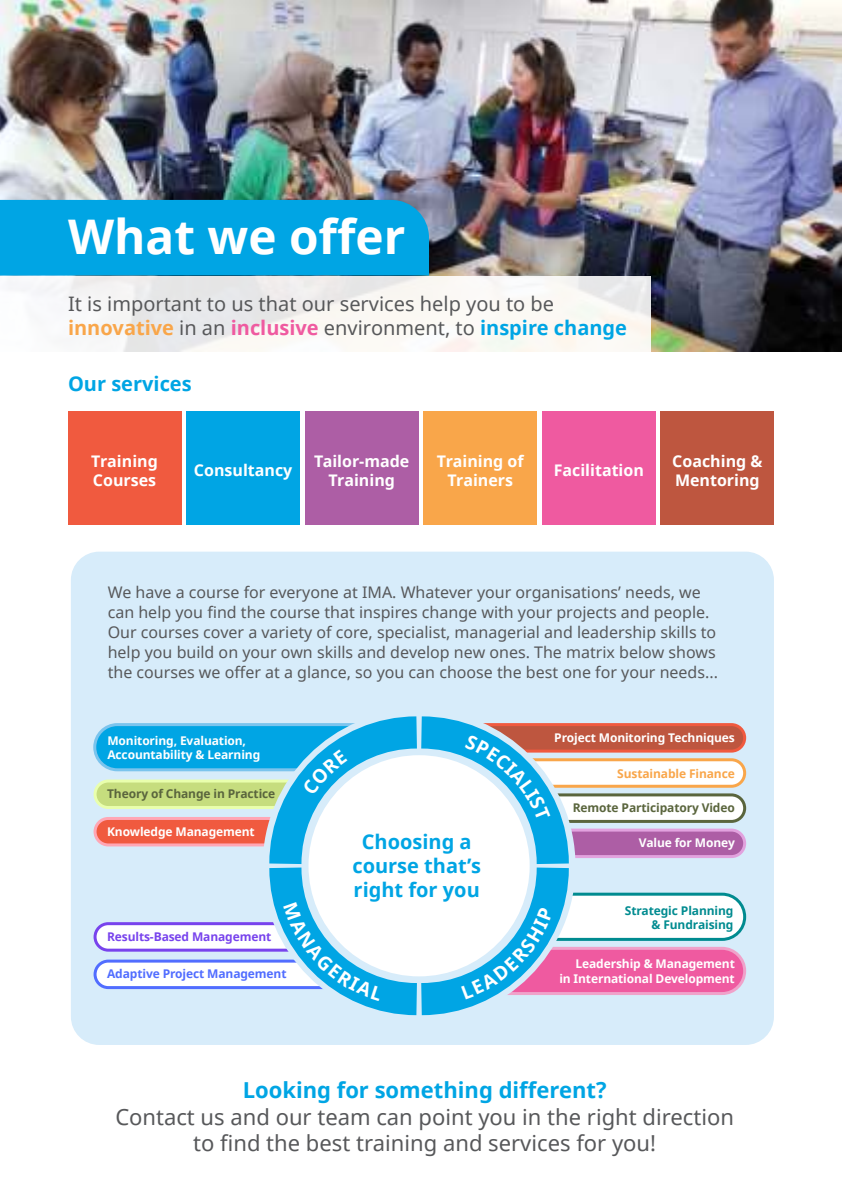
<style>
.page{position:relative;width:842px;height:1191px;background:#fff}
.page>*{position:absolute;margin:0;border:0;box-sizing:border-box;transform-origin:0 0}
.t1{font:700 47.8px "Noto Sans";color:#fff}
.t2{font:22px/26.4px "Noto Sans";color:#57585a;text-align:center}
.t3{font:700 22px "Noto Sans";color:#00a5e4}
.t4{font:20px/24px "Noto Sans";color:#57585a}
.t5{font:700 20px/24px "Noto Sans";color:#00a5e4;text-align:center}
.t6{font:16px/20px "Noto Sans";color:#57585a}
.t7{font:700 16px/19.2px "Noto Sans";color:#fff}
.t8{font:700 12px/14.4px "Noto Sans";letter-spacing:-.01em;color:#fff;text-align:right}
.t9{font:700 12px "Noto Sans";letter-spacing:-.01em;color:#5a653d}
.t10{font:700 12px/14.4px "Noto Sans";letter-spacing:-.01em;color:#008b90;text-align:right}
.t11{font:700 12px "Noto Sans";letter-spacing:-.01em;color:#516dff}
.t12{font:700 12px "Noto Sans";letter-spacing:-.01em;color:#7843ed}
.t13{font:700 12px "Noto Sans";letter-spacing:-.01em;color:#f9a64a}
.s1{font-weight:700;color:#f9a64a}
.s2{font-weight:700;color:#ef5aa0}
.s3{font-weight:700;color:#00a5e4}
</style>
<div class="page">
<div style="left:71px;top:551px;width:703px;height:494px;background:#d7ecfa;border-radius:28px"></div>
<img style="left:0;top:1px;width:842px;height:350px">
<div style="left:0;top:200px;width:429px;height:75px;background:#00a5e4"></div>
<svg style="left:0;top:276px;width:651px;height:75px;fill:#f9f7f3"></svg>
<div style="left:68px;top:411px;width:113px;height:113px;background:#f05a3f"></div>
<div style="left:187px;top:411px;width:113px;height:113px;background:#00a5e4"></div>
<div style="left:305px;top:411px;width:113px;height:113px;background:#ad5ea5"></div>
<div style="left:424px;top:411px;width:113px;height:113px;background:#f9a64a"></div>
<div style="left:542px;top:411px;width:113px;height:113px;background:#ef5aa0"></div>
<div style="left:661px;top:411px;width:113px;height:113px;background:#be563f"></div>
<div style="left:421px;top:724px;width:324px;height:27px;background:#be563f;border-radius:13px"></div>
<div style="left:420px;top:723px;width:326px;height:29px;border:3px solid #f05a3f;border-radius:13px"></div>
<div style="left:421px;top:948px;width:324px;height:45px;background:#ef5aa0;border-radius:23px"></div>
<div style="left:420px;top:946px;width:326px;height:49px;border:3px solid #f0a2ca;border-radius:23px"></div>
<div style="left:95px;top:724px;width:323px;height:46px;background:#00a5e4;border-radius:23px"></div>
<div style="left:93px;top:723px;width:327px;height:48px;border:3px solid #7bc4ed;border-radius:23px"></div>
<div style="left:421px;top:759px;width:324px;height:27px;background:#fff;border-radius:13px"></div>
<div style="left:420px;top:758px;width:326px;height:29px;border:3px solid #f9a64a;border-radius:13px"></div>
<div style="left:421px;top:795px;width:324px;height:26px;background:#fff;border-radius:13px"></div>
<div style="left:420px;top:793px;width:326px;height:30px;border:3px solid #5a653d;border-radius:13px"></div>
<div style="left:421px;top:894px;width:324px;height:45px;background:#fff;border-radius:22px"></div>
<div style="left:420px;top:892px;width:326px;height:49px;border:3px solid #008b90;border-radius:22px"></div>
<div style="left:421px;top:830px;width:324px;height:26px;background:#ad5ea5;border-radius:13px"></div>
<div style="left:420px;top:828px;width:326px;height:30px;border:3px solid #e2a2de;border-radius:13px"></div>
<div style="left:95px;top:781px;width:324px;height:26px;background:#c6dd7e;border-radius:13px"></div>
<div style="left:94px;top:779px;width:326px;height:30px;border:3px solid #e9ffad;border-radius:13px"></div>
<div style="left:95px;top:923px;width:324px;height:27px;background:#fff;border-radius:13px"></div>
<div style="left:94px;top:922px;width:326px;height:29px;border:3px solid #7843ed;border-radius:13px"></div>
<div style="left:95px;top:961px;width:324px;height:26px;background:#fff;border-radius:13px"></div>
<div style="left:94px;top:959px;width:326px;height:30px;border:3px solid #516dff;border-radius:13px"></div>
<div style="left:95px;top:818px;width:324px;height:27px;background:#f05a3f;border-radius:13px"></div>
<div style="left:94px;top:817px;width:326px;height:29px;border:3px solid #ffa7b5;border-radius:13px"></div>
<svg style="left:253px;top:716px;width:332px;height:300px"></svg>
<h1 class="t1" style="left:68px;top:217px;width:339px">What we offer</h1>
<p class="t4" style="left:68px;top:293px;width:561px">It is important to us that our services help you to be <span class="s1">innovative</span> in an <span class="s2">inclusive</span> environment, to <span class="s3">inspire change</span></p>
<p class="t5" style="left:68px;top:374px;width:125px">Our services</p>
<p class="t7" style="left:91px;top:453px;width:68px">Training<br>Courses</p>
<p class="t7" style="left:194px;top:462px;width:100px">Consultancy</p>
<p class="t7" style="left:314px;top:453px;width:97px;text-align:center">Tailor-made<br>Training</p>
<p class="t7" style="left:437px;top:453px;width:88px;text-align:center">Training of<br>Trainers</p>
<p class="t7" style="left:554px;top:462px;width:92px">Facilitation</p>
<p class="t7" style="left:672px;top:453px;width:92px">Coaching &amp;<br>Mentoring</p>
<p class="t6" style="left:108px;top:583px;width:612px">We have a course for everyone at IMA. Whatever your organisations’ needs, we can help you find the course that inspires change with your projects and people.<br>Our courses cover a variety of core, specialist, managerial and leadership skills to help you build on your own skills and develop new ones. The matrix below shows the courses we offer at a glance, so you can choose the best one for your needs...</p>
<p class="t8" style="left:107px;top:734px;width:154px;text-align:left">Monitoring, Evaluation,<br>Accountability &amp; Learning</p>
<p class="t9" style="left:107px;top:789px;width:170px">Theory of Change in Practice</p>
<p class="t8" style="left:107px;top:825px;width:149px">Knowledge Management</p>
<p class="t12" style="left:107px;top:931px;width:166px">Results-Based Management</p>
<p class="t11" style="left:107px;top:969px;width:181px">Adaptive Project Management</p>
<p class="t5" style="left:352px;top:832px;width:130px">Choosing a course that’s right for you</p>
<p class="t8" style="left:554px;top:731px;width:182px">Project Monitoring Techniques</p>
<p class="t13" style="left:617px;top:769px;width:119px">Sustainable Finance</p>
<p class="t9" style="left:573px;top:803px;width:164px">Remote Participatory Video</p>
<p class="t8" style="left:639px;top:836px;width:98px">Value for Money</p>
<p class="t10" style="left:625px;top:904px;width:110px">Strategic Planning &amp; Fundraising</p>
<p class="t8" style="left:559px;top:958px;width:177px">Leadership &amp; Management<br>in International Development</p>
<h2 class="t3" style="left:243px;top:1081px;width:365px">Looking for something different?</h2>
<h2 class="t2" style="left:115px;top:1105px;width:620px">Contact us and our team can point you in the right direction to find the best training and services for you!</h2>
</div>
